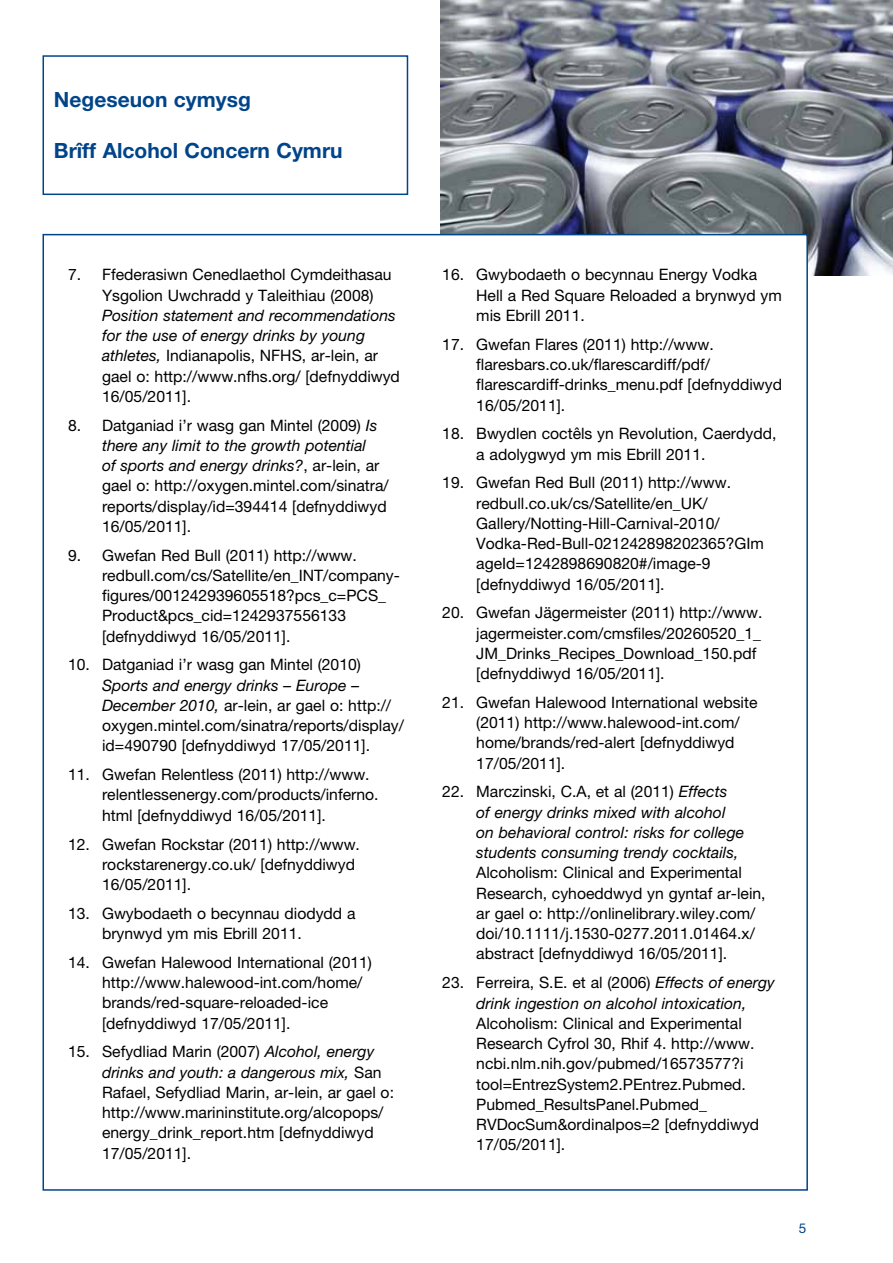
<style>
.page{position:relative;width:893px;height:1263px;background:#fff}
.page>*{position:absolute;margin:0;border:0;box-sizing:border-box;transform-origin:0 0}
.t1{font:700 21px "Helvetica Neue";color:#004489}
.t2{font:15.75px/20.2px "Helvetica Neue";color:#000}
.t3{font:italic 15.75px/20.2px "Helvetica Neue";color:#000}
.t4{font:13.5px "Helvetica Neue";color:#004489}
.s1{font-style:italic}
.s2{font-style:normal}
</style>
<div class="page">
<img style="left:440px;top:0;width:453px;height:275px">
<div style="left:43px;top:235px;width:764px;height:955px;background:#fff"></div>
<div style="left:43px;top:55px;width:365px;height:140px;border:2px solid #004489"></div>
<h1 class="t1" style="left:54px;top:87px;width:198px">Negeseuon cymysg</h1>
<h1 class="t1" style="left:54px;top:137px;width:290px">Brîff Alcohol Concern Cymru</h1>
<p class="t2" style="left:102px;top:264px;width:291px;text-indent:-34px">7. Ffederasiwn Cenedlaethol Cymdeithasau<br>Ysgolion Uwchradd y Taleithiau (2008)</p>
<p class="t2" style="left:102px;top:305px;width:299px"><span class="s1">Position statement and recommendations for the use of energy drinks by young athletes,</span> Indianapolis, NFHS, ar-lein, ar gael o: http://www.nfhs.org/ [defnyddiwyd 16/05/2011].</p>
<p class="t2" style="left:102px;top:415px;width:288px;text-indent:-34px">8. Datganiad i’r wasg gan Mintel (2009) <span class="s1">Is there any limit to the growth potential<br>of sports and energy drinks?</span>, ar-lein, ar gael o: http://oxygen.mintel.com/sinatra/ reports/display/id=394414 [defnyddiwyd 16/05/2011].</p>
<p class="t2" style="left:102px;top:545px;width:299px;text-indent:-34px">9. Gwefan Red Bull (2011) http://www. redbull.com/cs/Satellite/en_INT/company&shy;figures/001242939605518?pcs_c=PCS_ Product&amp;pcs_cid=1242937556133 [defnyddiwyd 16/05/2011].</p>
<p class="t2" style="left:68px;top:654px;width:294px">10. Datganiad i’r wasg gan Mintel (2010)</p>
<p class="t2" style="left:102px;top:675px;width:303px"><span class="s1">Sports and energy drinks – Europe – December 2010,</span> ar-lein, ar gael o: http:// oxygen.mintel.com/sinatra/reports/display/ id=490790 [defnyddiwyd 17/05/2011].</p>
<p class="t2" style="left:102px;top:764px;width:278px;text-indent:-34px">11. Gwefan Relentless (2011) http://www. relentlessenergy.com/products/inferno. html [defnyddiwyd 16/05/2011].</p>
<p class="t2" style="left:102px;top:833px;width:259px;text-indent:-34px">12. Gwefan Rockstar (2011) http://www. rockstarenergy.co.uk/ [defnyddiwyd<br>16/05/2011].</p>
<p class="t2" style="left:102px;top:903px;width:255px;text-indent:-34px">13. Gwybodaeth o becynnau diodydd a brynwyd ym mis Ebrill 2011.</p>
<p class="t2" style="left:102px;top:952px;width:271px;text-indent:-34px">14. Gwefan Halewood International (2011) http://www.halewood-int.com/home/ brands/red-square-reloaded-ice [defnyddiwyd 17/05/2011].</p>
<p class="t2" style="left:102px;top:1041px;width:293px;text-indent:-34px">15. Sefydliad Marin (2007) <span class="s1">Alcohol, energy drinks and youth: a dangerous mix,</span> San Rafael, Sefydliad Marin, ar-lein, ar gael o: http://www.marininstitute.org/alcopops/ energy_drink_report.htm [defnyddiwyd 17/05/2011].</p>
<p class="t2" style="left:476px;top:265px;width:307px;text-indent:-34px">16. Gwybodaeth o becynnau Energy Vodka<br>Hell a Red Square Reloaded a brynwyd ym mis Ebrill 2011.</p>
<p class="t2" style="left:476px;top:334px;width:307px;text-indent:-34px">17. Gwefan Flares (2011) http://www. flaresbars.co.uk/flarescardiff/pdf/ flarescardiff-drinks_menu.pdf [defnyddiwyd 16/05/2011].</p>
<p class="t2" style="left:476px;top:423px;width:302px;text-indent:-34px">18. Bwydlen coctêls yn Revolution, Caerdydd, a adolygwyd ym mis Ebrill 2011.</p>
<p class="t2" style="left:476px;top:472px;width:289px;text-indent:-34px">19. Gwefan Red Bull (2011) http://www. redbull.co.uk/cs/Satellite/en_UK/ Gallery/Notting-Hill-Carnival-2010/ Vodka-Red-Bull-021242898202365?GIm ageId=1242898690820#/image-9 [defnyddiwyd 16/05/2011].</p>
<p class="t2" style="left:476px;top:602px;width:288px;text-indent:-34px">20. Gwefan Jägermeister (2011) http://www. jagermeister.com/cmsfiles/20260520_1_ JM_Drinks_Recipes_Download_150.pdf [defnyddiwyd 16/05/2011].</p>
<p class="t2" style="left:476px;top:692px;width:283px;text-indent:-34px">21. Gwefan Halewood International website (2011) http://www.halewood-int.com/ home/brands/red-alert [defnyddiwyd 17/05/2011].</p>
<p class="t3" style="left:476px;top:781px;width:269px;text-indent:-34px"><span class="s2">22. Marczinski, C.A, et al (2011)</span> Effects of energy drinks mixed with alcohol on behavioral control: risks for college students consuming trendy cocktails,</p>
<p class="t2" style="left:476px;top:862px;width:291px">Alcoholism: Clinical and Experimental Research, cyhoeddwyd yn gyntaf ar-lein, ar gael o: http://onlinelibrary.wiley.com/ doi/10.1111/j.1530-0277.2011.01464.x/ abstract [defnyddiwyd 16/05/2011].</p>
<p class="t3" style="left:442px;top:972px;width:334px;text-align:center"><span class="s2">23. Ferreira, S.E. et al (2006)</span> Effects of energy drink ingestion on alcohol intoxication,</p>
<p class="t2" style="left:476px;top:1013px;width:284px">Alcoholism: Clinical and Experimental Research Cyfrol 30, Rhif 4. http://www. ncbi.nlm.nih.gov/pubmed/16573577?i tool=EntrezSystem2.PEntrez.Pubmed.<br>Pubmed_ResultsPanel.Pubmed_ RVDocSum&amp;ordinalpos=2 [defnyddiwyd 17/05/2011].</p>
<p class="t4" style="left:799px;top:1220px;width:9px">5</p>
</div>
